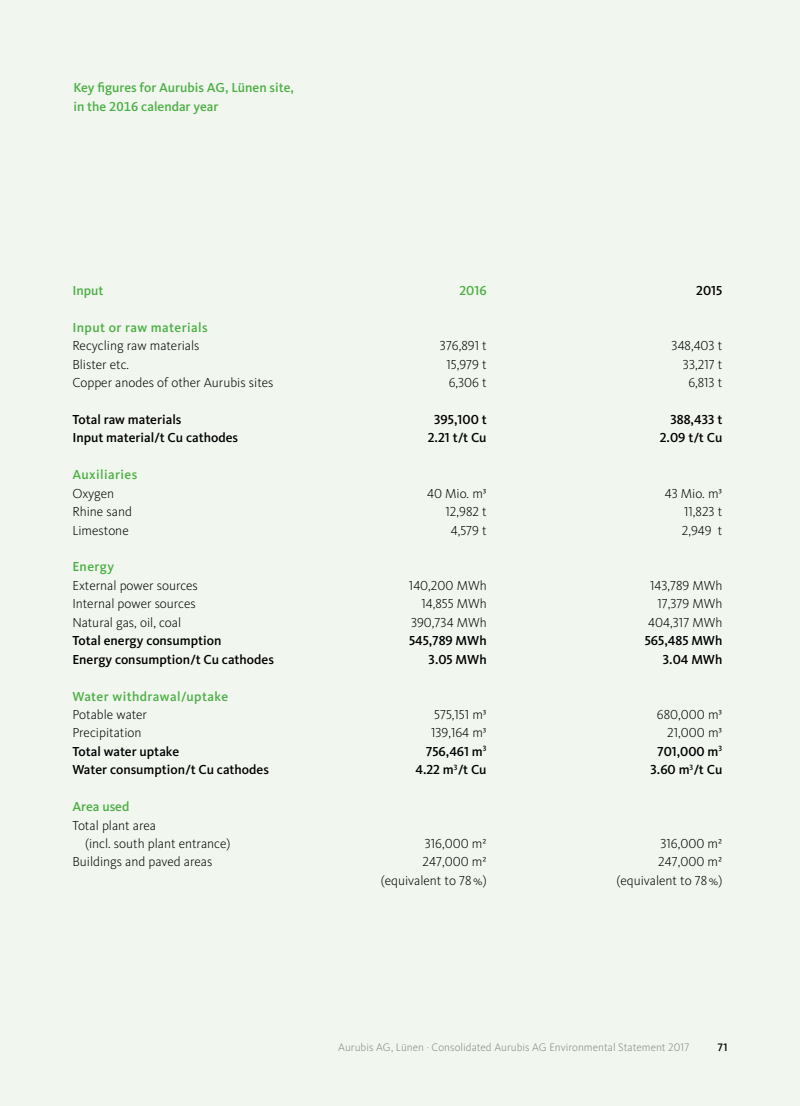
<style>
.page{position:relative;width:800px;height:1106px;background:#fff}
.page>*{position:absolute;margin:0;border:0;box-sizing:border-box;transform-origin:0 0}
.t1{font:300 13.5px/18.5px "Kievit Pro";color:#000}
.t2{font:500 13.5px "Kievit Pro";color:#000}
.t3{font:500 13.5px/18.5px "Kievit Pro";color:#4daf46}
.t4{font:500 13.5px "Kievit Pro";letter-spacing:.03em;color:#4daf46}
.t5{font:300 11.25px "Kievit Pro";color:#868786}
.t6{font:500 11.25px "Kievit Pro";color:#000}
</style>
<div class="page">
<div style="left:0;top:0;width:799px;height:1106px;background:#f1f7ee"></div>
<p class="t3" style="left:73px;top:78px;width:222px">Key figures for Aurubis AG, Lünen site, in the 2016 calendar year</p>
<p class="t3" style="left:72px;top:281px;width:33px">Input</p>
<p class="t3" style="left:459px;top:281px;width:29px">2016</p>
<p class="t2" style="left:696px;top:282px;width:28px">2015</p>
<p class="t4" style="left:72px;top:319px;width:137px">Input or raw materials</p>
<p class="t1" style="left:72px;top:336px;width:129px">Recycling raw materials</p>
<p class="t1" style="left:440px;top:336px;width:48px">376,891 t</p>
<p class="t1" style="left:671px;top:336px;width:52px">348,403 t</p>
<p class="t1" style="left:72px;top:355px;width:58px">Blister etc.</p>
<p class="t1" style="left:446px;top:355px;width:42px">15,979 t</p>
<p class="t1" style="left:682px;top:355px;width:41px">33,217 t</p>
<p class="t1" style="left:72px;top:373px;width:203px">Copper anodes of other Aurubis sites</p>
<p class="t1" style="left:448px;top:373px;width:39px">6,306 t</p>
<p class="t1" style="left:688px;top:373px;width:35px">6,813 t</p>
<p class="t2" style="left:72px;top:411px;width:111px">Total raw materials</p>
<p class="t2" style="left:434px;top:411px;width:54px">395,100 t</p>
<p class="t2" style="left:670px;top:411px;width:53px">388,433 t</p>
<p class="t2" style="left:72px;top:430px;width:167px">Input material/t Cu cathodes</p>
<p class="t2" style="left:427px;top:430px;width:60px">2.21 t/t Cu</p>
<p class="t2" style="left:659px;top:430px;width:64px">2.09 t/t Cu</p>
<p class="t4" style="left:72px;top:466px;width:67px">Auxiliaries</p>
<p class="t1" style="left:72px;top:484px;width:43px">Oxygen</p>
<p class="t1" style="left:427px;top:484px;width:61px">40 Mio. m³</p>
<p class="t1" style="left:664px;top:484px;width:59px">43 Mio. m³</p>
<p class="t1" style="left:72px;top:502px;width:61px">Rhine sand</p>
<p class="t1" style="left:445px;top:502px;width:43px">12,982 t</p>
<p class="t1" style="left:684px;top:502px;width:40px">11,823 t</p>
<p class="t1" style="left:72px;top:521px;width:58px">Limestone</p>
<p class="t1" style="left:450px;top:521px;width:37px">4,579 t</p>
<p class="t1" style="left:681px;top:521px;width:42px">2,949 t</p>
<p class="t3" style="left:72px;top:557px;width:43px">Energy</p>
<p class="t1" style="left:72px;top:576px;width:127px">External power sources</p>
<p class="t1" style="left:409px;top:576px;width:79px">140,200 MWh</p>
<p class="t1" style="left:649px;top:576px;width:74px">143,789 MWh</p>
<p class="t1" style="left:72px;top:594px;width:125px">Internal power sources</p>
<p class="t1" style="left:421px;top:594px;width:67px">14,855 MWh</p>
<p class="t1" style="left:657px;top:594px;width:66px">17,379 MWh</p>
<p class="t1" style="left:72px;top:613px;width:110px">Natural gas, oil, coal</p>
<p class="t1" style="left:411px;top:613px;width:77px">390,734 MWh</p>
<p class="t1" style="left:648px;top:613px;width:76px">404,317 MWh</p>
<p class="t2" style="left:72px;top:632px;width:151px">Total energy consumption</p>
<p class="t2" style="left:409px;top:632px;width:79px">545,789 MWh</p>
<p class="t2" style="left:644px;top:632px;width:79px">565,485 MWh</p>
<p class="t2" style="left:72px;top:651px;width:203px">Energy consumption/t Cu cathodes</p>
<p class="t2" style="left:428px;top:651px;width:60px">3.05 MWh</p>
<p class="t2" style="left:662px;top:651px;width:61px">3.04 MWh</p>
<p class="t4" style="left:72px;top:688px;width:157px">Water withdrawal/uptake</p>
<p class="t1" style="left:72px;top:705px;width:76px">Potable water</p>
<p class="t1" style="left:434px;top:705px;width:54px">575,151 m³</p>
<p class="t1" style="left:656px;top:705px;width:67px">680,000 m³</p>
<p class="t1" style="left:72px;top:723px;width:71px">Precipitation</p>
<p class="t1" style="left:431px;top:723px;width:57px">139,164 m³</p>
<p class="t1" style="left:667px;top:723px;width:57px">21,000 m³</p>
<p class="t2" style="left:72px;top:743px;width:108px">Total water uptake</p>
<p class="t2" style="left:426px;top:743px;width:62px">756,461 m<sup>3</sup></p>
<p class="t2" style="left:657px;top:743px;width:66px">701,000 m<sup>3</sup></p>
<p class="t2" style="left:72px;top:761px;width:198px">Water consumption/t Cu cathodes</p>
<p class="t2" style="left:415px;top:761px;width:73px">4.22 m<sup>3</sup>/t Cu</p>
<p class="t2" style="left:650px;top:761px;width:73px">3.60 m<sup>3</sup>/t Cu</p>
<p class="t3" style="left:72px;top:797px;width:59px">Area used</p>
<p class="t1" style="left:85px;top:815px;width:147px;text-indent:-13px">Total plant area<br>(incl. south plant entrance)</p>
<p class="t1" style="left:424px;top:834px;width:63px">316,000 m²</p>
<p class="t1" style="left:660px;top:834px;width:63px">316,000 m²</p>
<p class="t1" style="left:72px;top:852px;width:142px">Buildings and paved areas</p>
<p class="t1" style="left:422px;top:852px;width:66px">247,000 m²</p>
<p class="t1" style="left:658px;top:852px;width:66px">247,000 m²</p>
<p class="t1" style="left:381px;top:871px;width:107px">(equivalent to 78%)</p>
<p class="t1" style="left:616px;top:871px;width:107px">(equivalent to 78%)</p>
<p class="t5" style="left:338px;top:1040px;width:352px">Aurubis AG, Lünen · Consolidated Aurubis AG Environmental Statement 2017</p>
<p class="t6" style="left:717px;top:1040px;width:11px">71</p>
</div>
